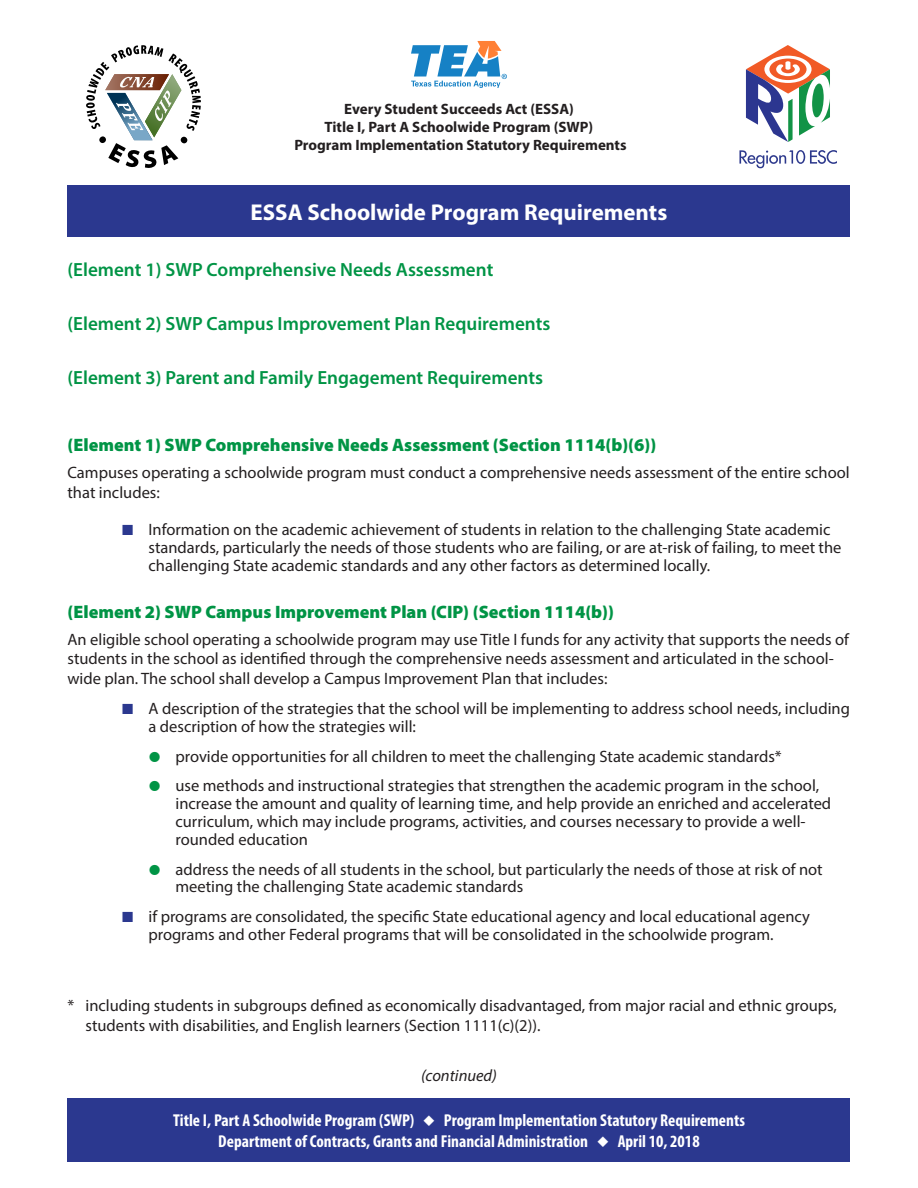
<style>
.page{position:relative;width:918px;height:1188px;background:#fff}
.page>*{position:absolute;margin:0;border:0;box-sizing:border-box;transform-origin:0 0}
.t1{font:700 22.95px "Myriad Pro";color:#fff}
.Heading_1{font:600 19.2px "Myriad Pro";color:#009445}
.heading_3{font:900 18px "Myriad Pro";color:#009445}
.t2{font:700 condensed 17.25px "Myriad Pro";color:#fff}
.Paragraph_Style_3{font:16.5px/17.9px "Myriad Pro";color:#231f20}
.heading_text{font:italic 16.5px "Myriad Pro";color:#231f20}
.t3{font:700 15px "Myriad Pro";color:#231f20}
</style>
<div class="page">
<div style="left:68px;top:185px;width:782px;height:52px;background:#2b388f"></div>
<div style="left:68px;top:1098px;width:782px;height:63px;background:#2b388f"></div>
<svg style="left:411px;top:41px;width:96px;height:47px"></svg>
<svg style="left:739px;top:150px;width:98px;height:18px"></svg>
<svg style="left:746px;top:45px;width:84px;height:97px"></svg>
<svg style="left:86px;top:45px;width:115px;height:123px"></svg>
<p class="t3" style="left:344px;top:99px;width:231px">Every Student Succeeds Act (ESSA)</p>
<p class="t3" style="left:325px;top:117px;width:270px">Title I, Part A Schoolwide Program (SWP)</p>
<p class="t3" style="left:294px;top:135px;width:334px">Program Implementation Statutory Requirements</p>
<p class="t1" style="left:251px;top:197px;width:418px">ESSA Schoolwide Program Requirements</p>
<p class="Heading_1" style="left:68px;top:257px;width:427px">(Element 1) SWP Comprehensive Needs Assessment</p>
<p class="Heading_1" style="left:68px;top:311px;width:484px">(Element 2) SWP Campus Improvement Plan Requirements</p>
<p class="Heading_1" style="left:68px;top:366px;width:477px">(Element 3) Parent and Family Engagement Requirements</p>
<p class="heading_3" style="left:68px;top:433px;width:590px">(Element 1) SWP Comprehensive Needs Assessment (Section 1114(b)(6))</p>
<p class="Paragraph_Style_3" style="left:68px;top:462px;width:784px;line-height:19.8px">Campuses operating a schoolwide program must conduct a comprehensive needs assessment of the entire school that includes:</p>
<p class="Paragraph_Style_3" style="left:148px;top:521px;width:695px">Information on the academic achievement of students in relation to the challenging State academic standards, particularly the needs of those students who are failing, or are at-risk of failing, to meet the challenging State academic standards and any other factors as determined locally.</p>
<p class="heading_3" style="left:68px;top:600px;width:548px">(Element 2) SWP Campus Improvement Plan (CIP) (Section 1114(b))</p>
<p class="Paragraph_Style_3" style="left:68px;top:629px;width:783px;line-height:19.8px">An eligible school operating a schoolwide program may use Title I funds for any activity that supports the needs of students in the school as identified through the comprehensive needs assessment and articulated in the school&shy;wide plan. The school shall develop a Campus Improvement Plan that includes:</p>
<p class="Paragraph_Style_3" style="left:148px;top:699px;width:703px">A description of the strategies that the school will be implementing to address school needs, including a description of how the strategies will:</p>
<p class="Paragraph_Style_3" style="left:176px;top:747px;width:608px">provide opportunities for all children to meet the challenging State academic standards*</p>
<p class="Paragraph_Style_3" style="left:176px;top:777px;width:657px">use methods and instructional strategies that strengthen the academic program in the school, increase the amount and quality of learning time, and help provide an enriched and accelerated curriculum, which may include programs, activities, and courses necessary to provide a well&shy;rounded education</p>
<p class="Paragraph_Style_3" style="left:176px;top:860px;width:649px">address the needs of all students in the school, but particularly the needs of those at risk of not meeting the challenging State academic standards</p>
<p class="Paragraph_Style_3" style="left:148px;top:907px;width:663px">if programs are consolidated, the specific State educational agency and local educational agency programs and other Federal programs that will be consolidated in the schoolwide program.</p>
<p class="Paragraph_Style_3" style="left:86px;top:996px;width:753px;line-height:19.8px;text-indent:-18px">* including students in subgroups defined as economically disadvantaged, from major racial and ethnic groups, students with disabilities, and English learners (Section 1111(c)(2)).</p>
<p class="heading_text" style="left:421px;top:1065px;width:77px">(continued)</p>
<p class="t2" style="left:173px;top:1109px;width:243px">Title I, Part A Schoolwide Program (SWP)</p>
<p class="t2" style="left:444px;top:1109px;width:303px">Program Implementation Statutory Requirements</p>
<p class="t2" style="left:218px;top:1130px;width:371px">Department of Contracts, Grants and Financial Administration</p>
<p class="t2" style="left:618px;top:1130px;width:84px">April 10, 2018</p>
</div>
